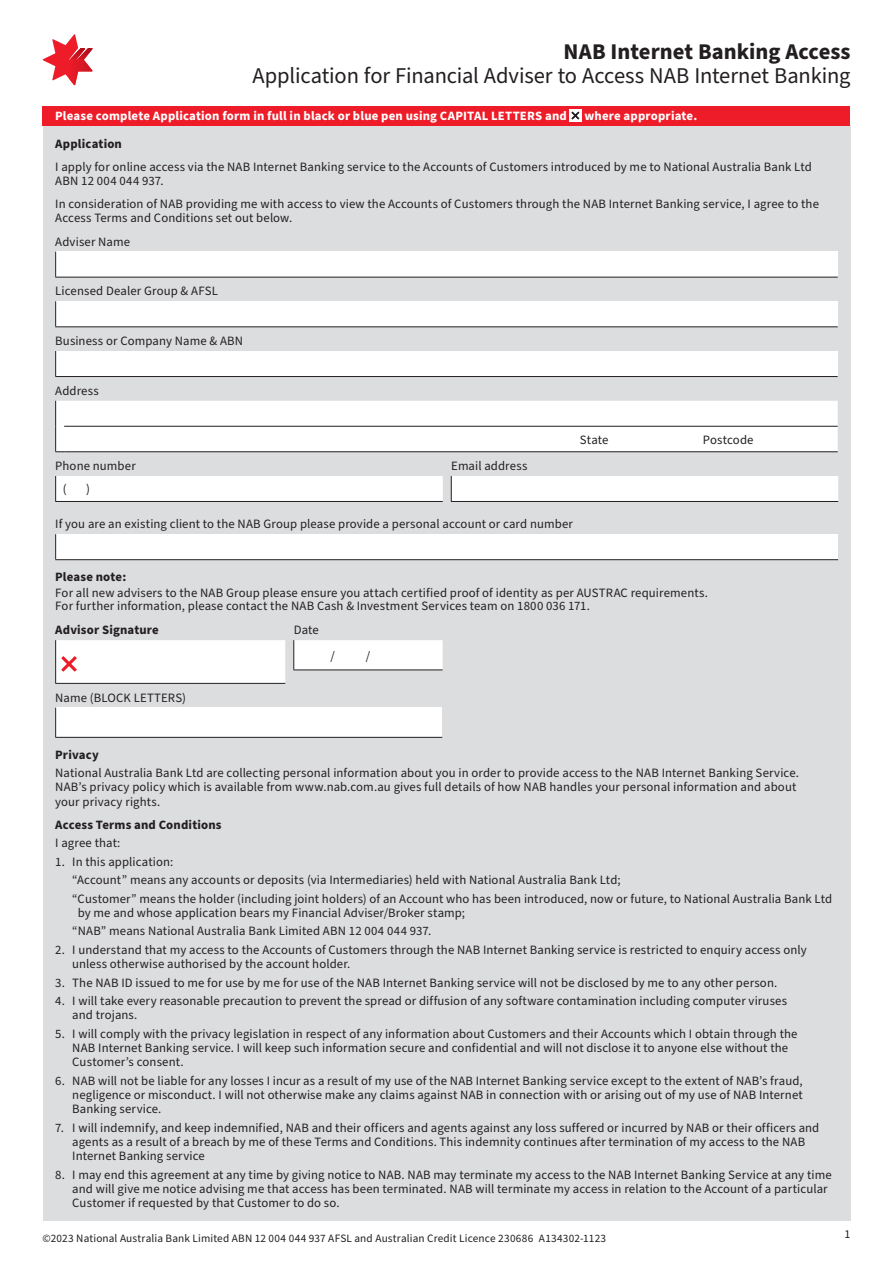
<style>
.page{position:relative;width:893px;height:1263px;background:#fff}
.page>*{position:absolute;margin:0;border:0;box-sizing:border-box;transform-origin:0 0}
.t1{font:22.5px "Source Sans Pro";letter-spacing:-.005em;color:#231f20}
.t2{font:700 22.5px "Source Sans Pro";color:#231f20}
.t3{font:12.75px/14.2px "Source Sans Pro";letter-spacing:.01em;color:#231f20}
.t4{font:700 12.75px "Source Sans Pro";letter-spacing:.015em;color:#fff}
.t5{font:700 12.75px "Source Sans Pro";letter-spacing:.01em;color:#231f20}
.t6{font:12px "Source Sans Pro";color:#231f20}
.t7{font:11.25px "Source Sans Pro";letter-spacing:.015em;color:#231f20}
.s1{color:#231f20}
</style>
<div class="page">
<svg style="left:43px;top:34px;width:50px;height:52px"></svg>
<div style="left:43px;top:125px;width:807px;height:1095px;background:#dcdddf"></div>
<div style="left:56px;top:252px;width:782px;height:25px;background:#fff"></div>
<svg style="left:55px;top:252px;width:1px;height:25px"></svg>
<hr style="left:55px;top:277px;width:783px;height:1px;background:#231f20">
<div style="left:56px;top:301px;width:782px;height:26px;background:#fff"></div>
<svg style="left:55px;top:301px;width:1px;height:25px"></svg>
<hr style="left:55px;top:326px;width:783px;height:1px;background:#231f20">
<div style="left:56px;top:351px;width:782px;height:25px;background:#fff"></div>
<svg style="left:55px;top:351px;width:1px;height:25px"></svg>
<hr style="left:55px;top:376px;width:783px;height:1px;background:#231f20">
<div style="left:55px;top:401px;width:783px;height:51px;background:#fff"></div>
<hr style="left:64px;top:451px;width:774px;height:1px;background:#231f20">
<hr style="left:55px;top:501px;width:388px;height:1px;background:#231f20">
<div style="left:55px;top:476px;width:783px;height:25px;background:#fff"></div>
<hr style="left:451px;top:501px;width:387px;height:1px;background:#231f20">
<div style="left:56px;top:534px;width:782px;height:26px;background:#fff"></div>
<svg style="left:55px;top:534px;width:1px;height:25px"></svg>
<hr style="left:55px;top:559px;width:783px;height:1px;background:#231f20">
<hr style="left:55px;top:683px;width:230px;height:1px;background:#231f20">
<div style="left:56px;top:707px;width:386px;height:30px;background:#fff"></div>
<hr style="left:55px;top:707px;width:1px;height:30px;background:#231f20">
<hr style="left:55px;top:737px;width:387px;height:1px;background:#231f20">
<div style="left:43px;top:106px;width:807px;height:19px;background:#ee1c28"></div>
<div style="left:570px;top:109px;width:12px;height:12px;background:#fff"></div>
<svg style="left:55px;top:640px;width:388px;height:43px;background:#f5f5f6"></svg>
<h1 class="t2" style="left:563px;top:37px;width:288px">NAB Internet Banking Access</h1>
<h1 class="t1" style="left:253px;top:61px;width:599px">Application for Financial Adviser to Access NAB Internet Banking</h1>
<p class="t4" style="left:55px;top:107px;width:643px">Please complete Application form in full in black or blue pen using CAPITAL LETTERS and <span class="s1">✕</span> where appropriate.</p>
<p class="t5" style="left:55px;top:135px;width:68px">Application</p>
<p class="t3" style="left:55px;top:160px;width:758px">I apply for online access via the NAB Internet Banking service to the Accounts of Customers introduced by me to National Australia Bank Ltd<br>ABN 12 004 044 937.</p>
<p class="t3" style="left:55px;top:197px;width:765px">In consideration of NAB providing me with access to view the Accounts of Customers through the NAB Internet Banking service, I agree to the<br>Access Terms and Conditions set out below.</p>
<p class="t3" style="left:55px;top:235px;width:76px">Adviser Name</p>
<p class="t3" style="left:55px;top:284px;width:164px">Licensed Dealer Group &amp; AFSL</p>
<p class="t3" style="left:55px;top:334px;width:189px">Business or Company Name &amp; ABN</p>
<p class="t3" style="left:55px;top:384px;width:45px">Address</p>
<p class="t3" style="left:580px;top:433px;width:30px">State</p>
<p class="t3" style="left:703px;top:433px;width:52px">Postcode</p>
<p class="t3" style="left:55px;top:459px;width:82px">Phone number</p>
<p class="t3" style="left:451px;top:459px;width:78px">Email address</p>
<p class="t3" style="left:63px;top:482px;width:5px">(</p>
<p class="t3" style="left:86px;top:482px;width:5px">)</p>
<p class="t3" style="left:55px;top:517px;width:519px">If you are an existing client to the NAB Group please provide a personal account or card number</p>
<p class="t5" style="left:55px;top:568px;width:72px">Please note:</p>
<p class="t3" style="left:55px;top:586px;width:654px;line-height:13.5px">For all new advisers to the NAB Group please ensure you attach certified proof of identity as per AUSTRAC requirements.<br>For further information, please contact the NAB Cash &amp; Investment Services team on 1800 036 171.</p>
<p class="t5" style="left:55px;top:621px;width:105px">Advisor Signature</p>
<p class="t3" style="left:294px;top:623px;width:27px">Date</p>
<p class="t3" style="left:331px;top:649px;width:6px">/</p>
<p class="t3" style="left:366px;top:649px;width:6px">/</p>
<p class="t3" style="left:55px;top:691px;width:132px">Name (BLOCK LETTERS)</p>
<p class="t5" style="left:55px;top:746px;width:45px">Privacy</p>
<p class="t3" style="left:55px;top:766px;width:745px">National Australia Bank Ltd are collecting personal information about you in order to provide access to the NAB Internet Banking Service.<br>NAB’s privacy policy which is available from www.nab.com.au gives full details of how NAB handles your personal information and about your privacy rights.</p>
<p class="t5" style="left:55px;top:815px;width:168px">Access Terms and Conditions</p>
<p class="t3" style="left:55px;top:836px;width:67px">I agree that:</p>
<p class="t3" style="left:72px;top:852px;width:761px;line-height:18.5px;text-indent:-17px">1. In this application:<br>“Account” means any accounts or deposits (via Intermediaries) held with National Australia Bank Ltd;<br>“Customer” means the holder (including joint holders) of an Account who has been introduced, now or future, to National Australia Bank Ltd</p>
<p class="t3" style="left:72px;top:904px;width:394px;line-height:18.5px;text-indent:5px">by me and whose application bears my Financial Adviser/Broker stamp; “NAB” means National Australia Bank Limited ABN 12 004 044 937.</p>
<p class="t3" style="left:72px;top:943px;width:736px;text-indent:-17px">2. I understand that my access to the Accounts of Customers through the NAB Internet Banking service is restricted to enquiry access only unless otherwise authorised by the account holder.</p>
<p class="t3" style="left:55px;top:975px;width:724px">3. The NAB ID issued to me for use by me for use of the NAB Internet Banking service will not be disclosed by me to any other person.</p>
<p class="t3" style="left:72px;top:994px;width:716px;text-indent:-17px">4. I will take every reasonable precaution to prevent the spread or diffusion of any software contamination including computer viruses and trojans.</p>
<p class="t3" style="left:72px;top:1027px;width:727px;text-indent:-17px">5. I will comply with the privacy legislation in respect of any information about Customers and their Accounts which I obtain through the<br>NAB Internet Banking service. I will keep such information secure and confidential and will not disclose it to anyone else without the<br>Customer’s consent.</p>
<p class="t3" style="left:72px;top:1074px;width:732px;text-align:justify;text-indent:-17px">6. NAB will not be liable for any losses I incur as a result of my use of the NAB Internet Banking service except to the extent of NAB’s fraud, negligence or misconduct. I will not otherwise make any claims against NAB in connection with or arising out of my use of NAB Internet Banking service.</p>
<p class="t3" style="left:72px;top:1121px;width:749px;text-indent:-17px">7. I will indemnify, and keep indemnified, NAB and their officers and agents against any loss suffered or incurred by NAB or their officers and agents as a result of a breach by me of these Terms and Conditions. This indemnity continues after termination of my access to the NAB<br>Internet Banking service</p>
<p class="t3" style="left:72px;top:1168px;width:761px;text-indent:-17px">8. I may end this agreement at any time by giving notice to NAB. NAB may terminate my access to the NAB Internet Banking Service at any time and will give me notice advising me that access has been terminated. NAB will terminate my access in relation to the Account of a particular<br>Customer if requested by that Customer to do so.</p>
<p class="t7" style="left:43px;top:1231px;width:565px">©2023 National Australia Bank Limited ABN 12 004 044 937 AFSL and Australian Credit Licence 230686 A134302-1123</p>
<p class="t6" style="left:844px;top:1226px;width:7px">1</p>
</div>
